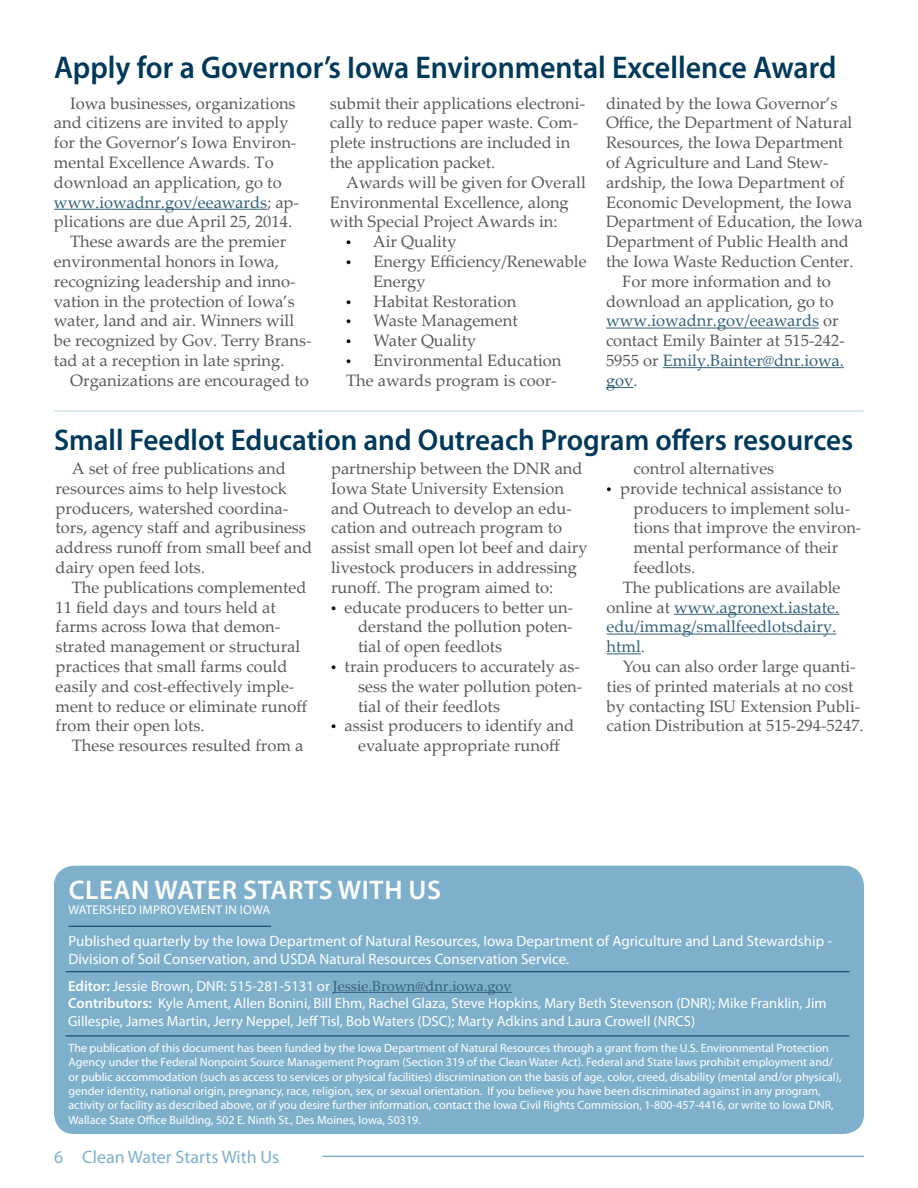
<style>
.page{position:relative;width:918px;height:1188px;background:#fff}
.page>*{position:absolute;margin:0;border:0;box-sizing:border-box;transform-origin:0 0}
.t1{font:600 31.5px "Myriad Pro";color:#00395a;scale:.95 1}
.t2{font:600 30px "Myriad Pro";color:#00395a}
.t3{font:600 27px "Myriad Pro";letter-spacing:.02em;color:#fff}
.t4{font:18px "Myriad Pro";color:#7eb0cc}
.t5{font:16.5px/19.8px "Palatino Linotype";color:#58595b}
.t6{font:16.5px "Palatino Linotype";color:#33617b}
.t7{font:15px/18px "Myriad Pro";color:#fff}
.t8{font:14.7px "Myriad Pro";color:#fff}
.t9{font:14.7px "Palatino Linotype";color:#33617b}
.t10{font:12.75px "Myriad Pro";letter-spacing:.02em;color:#fff}
.t11{font:12px/14.4px "Myriad Pro";color:#fff}
.s1{color:#58595b}
.s2{font-family:"Myriad Pro";font-size:18px;color:#000}
.s3{font-weight:600}
.s4{font-family:"Myriad Pro";color:#fff}
</style>
<div class="page">
<hr style="left:322px;top:1156px;width:542px;height:1px;background:#7eb0cc">
<div style="left:54px;top:866px;width:810px;height:268px;background:#7eb0cc;border-radius:20px"></div>
<hr style="left:68px;top:926px;width:203px;height:1px;background:#00395a">
<hr style="left:333px;top:992px;width:179px;height:1px;background:#33617b">
<hr style="left:66px;top:971px;width:783px;height:1px;background:#00395a">
<hr style="left:66px;top:1036px;width:783px;height:1px;background:#00395a">
<hr style="left:54px;top:209px;width:213px;height:1px;background:#33617b">
<hr style="left:606px;top:328px;width:213px;height:1px;background:#33617b">
<hr style="left:663px;top:367px;width:181px;height:1px;background:#33617b">
<svg style="left:606px;top:387px;width:28px;height:1px"></svg>
<hr style="left:54px;top:410px;width:810px;height:2px;background:#bfd8e6">
<hr style="left:674px;top:614px;width:165px;height:1px;background:#33617b">
<hr style="left:607px;top:634px;width:229px;height:1px;background:#33617b">
<hr style="left:607px;top:653px;width:34px;height:1px;background:#33617b">
<h1 class="t1" style="left:54px;top:47px;width:825px">Apply for a Governor’s Iowa Environmental Excellence Award</h1>
<p class="t5" style="left:70px;top:92px;width:227px">Iowa businesses, organizations</p>
<p class="t5" style="left:54px;top:112px;width:236px">and citizens are invited to apply</p>
<p class="t5" style="left:54px;top:132px;width:244px">for the Governor’s Iowa Environ-</p>
<p class="t5" style="left:54px;top:152px;width:221px">mental Excellence Awards. To</p>
<p class="t5" style="left:54px;top:172px;width:229px">download an application, go to</p>
<p class="t6" style="left:54px;top:190px;width:247px">www.iowadnr.gov/eeawards<span class="s1">; ap-</span></p>
<p class="t5" style="left:54px;top:211px;width:240px">plications are due April 25, 2014.</p>
<p class="t5" style="left:70px;top:231px;width:218px">These awards are the premier</p>
<p class="t5" style="left:54px;top:251px;width:227px">environmental honors in Iowa,</p>
<p class="t5" style="left:54px;top:271px;width:243px">recognizing leadership and inno-</p>
<p class="t5" style="left:54px;top:290px;width:242px">vation in the protection of Iowa’s</p>
<p class="t5" style="left:54px;top:310px;width:242px">water, land and air. Winners will</p>
<p class="t5" style="left:54px;top:330px;width:259px">be recognized by Gov. Terry Brans-</p>
<p class="t5" style="left:54px;top:350px;width:232px">tad at a reception in late spring.</p>
<p class="t5" style="left:70px;top:370px;width:240px">Organizations are encouraged to</p>
<p class="t5" style="left:330px;top:92px;width:257px">submit their applications electroni&shy;cally to reduce paper waste. Com&shy;plete instructions are included in the application packet.</p>
<p class="t5" style="left:330px;top:172px;width:257px;text-indent:16px">Awards will be given for Overall<br>Environmental Excellence, along with Special Project Awards in:</p>
<p class="t5" style="left:346px;top:231px;width:112px"><span class="s2">•</span> Air Quality</p>
<p class="t5" style="left:373px;top:251px;width:215px;text-indent:-27px"><span class="s2">•</span> Energy Efficiency/Renewable<br>Energy</p>
<p class="t5" style="left:346px;top:290px;width:172px"><span class="s2">•</span> Habitat Restoration</p>
<p class="t5" style="left:346px;top:310px;width:173px"><span class="s2">•</span> Waste Management</p>
<p class="t5" style="left:346px;top:330px;width:132px"><span class="s2">•</span> Water Quality</p>
<p class="t5" style="left:346px;top:350px;width:217px"><span class="s2">•</span> Environmental Education<br>The awards program is coor-</p>
<p class="t5" style="left:606px;top:92px;width:233px">dinated by the Iowa Governor’s</p>
<p class="t5" style="left:606px;top:112px;width:248px">Office, the Department of Natural</p>
<p class="t5" style="left:606px;top:132px;width:239px">Resources, the Iowa Department</p>
<p class="t5" style="left:606px;top:152px;width:224px">of Agriculture and Land Stew-</p>
<p class="t5" style="left:606px;top:172px;width:240px">ardship, the Iowa Department of</p>
<p class="t5" style="left:606px;top:191px;width:248px">Economic Development, the Iowa</p>
<p class="t5" style="left:606px;top:211px;width:258px">Department of Education, the Iowa</p>
<p class="t5" style="left:606px;top:231px;width:244px">Department of Public Health and</p>
<p class="t5" style="left:606px;top:251px;width:249px">the Iowa Waste Reduction Center.</p>
<p class="t5" style="left:622px;top:271px;width:210px">For more information and to</p>
<p class="t5" style="left:606px;top:290px;width:229px">download an application, go to</p>
<p class="t6" style="left:606px;top:309px;width:234px">www.iowadnr.gov/eeawards <span class="s1">or</span></p>
<p class="t5" style="left:606px;top:330px;width:240px">contact Emily Bainter at 515-242-</p>
<p class="t6" style="left:606px;top:349px;width:239px"><span class="s1">5955 or</span> Emily.Bainter@dnr.iowa.</p>
<p class="t6" style="left:606px;top:368px;width:33px">gov<span class="s1">.</span></p>
<h2 class="t2" style="left:54px;top:421px;width:801px">Small Feedlot Education and Outreach Program offers resources</h2>
<p class="t5" style="left:56px;top:458px;width:258px;text-indent:16px">A set of free publications and resources aims to help livestock producers, watershed coordina&shy;tors, agency staff and agribusiness address runoff from small beef and dairy open feed lots.</p>
<p class="t5" style="left:56px;top:577px;width:253px;text-indent:16px">The publications complemented<br>11 field days and tours held at farms across Iowa that demon&shy;strated management or structural practices that small farms could easily and cost-effectively imple&shy;ment to reduce or eliminate runoff from their open lots.</p>
<p class="t5" style="left:72px;top:735px;width:233px">These resources resulted from a</p>
<p class="t5" style="left:331px;top:458px;width:258px">partnership between the DNR and<br>Iowa State University Extension and Outreach to develop an edu&shy;cation and outreach program to assist small open lot beef and dairy livestock producers in addressing runoff. The program aimed to:</p>
<p class="t5" style="left:358px;top:596px;width:217px;text-align:justify;text-indent:-27px"><span class="s2">•</span> educate producers to better un&shy;derstand the pollution poten&shy;tial of open feedlots</p>
<p class="t5" style="left:358px;top:656px;width:226px;text-indent:-27px"><span class="s2">•</span> train producers to accurately as&shy;sess the water pollution poten&shy;tial of their feedlots</p>
<p class="t5" style="left:358px;top:715px;width:218px;text-indent:-27px"><span class="s2">•</span> assist producers to identify and evaluate appropriate runoff</p>
<p class="t5" style="left:634px;top:458px;width:142px">control alternatives</p>
<p class="t5" style="left:607px;top:478px;width:237px"><span class="s2">•</span> provide technical assistance to</p>
<p class="t5" style="left:634px;top:497px;width:218px">producers to implement solu-</p>
<p class="t5" style="left:634px;top:517px;width:229px">tions that improve the environ-</p>
<p class="t5" style="left:634px;top:537px;width:206px">mental performance of their</p>
<p class="t5" style="left:634px;top:557px;width:63px">feedlots.</p>
<p class="t5" style="left:623px;top:577px;width:219px">The publications are available</p>
<p class="t6" style="left:607px;top:595px;width:234px"><span class="s1">online at</span> www.agronext.iastate.</p>
<p class="t6" style="left:607px;top:615px;width:231px">edu/immag/smallfeedlotsdairy.</p>
<p class="t6" style="left:607px;top:635px;width:40px">html<span class="s1">.</span></p>
<p class="t5" style="left:623px;top:656px;width:234px">You can also order large quanti-</p>
<p class="t5" style="left:607px;top:676px;width:248px">ties of printed materials at no cost</p>
<p class="t5" style="left:607px;top:695px;width:255px">by contacting ISU Extension Publi-</p>
<p class="t5" style="left:607px;top:715px;width:259px">cation Distribution at 515-294-5247.</p>
<h3 class="t3" style="left:69px;top:872px;width:47px">Clean</h3>
<h3 class="t3" style="left:155px;top:872px;width:39px">Water</h3>
<h3 class="t3" style="left:243px;top:872px;width:31px">Starts</h3>
<h3 class="t3" style="left:338px;top:872px;width:38px">With</h3>
<h3 class="t3" style="left:409px;top:872px;width:31px">Us</h3>
<p class="t10" style="left:69px;top:902px;width:203px">watershed improvement in Iowa</p>
<p class="t7" style="left:68px;top:932px;width:765px">Published quarterly by the Iowa Department of Natural Resources, Iowa Department of Agriculture and Land Stewardship -<br>Division of Soil Conservation, and USDA</p>
<p class="t7" style="left:320px;top:950px;width:251px">Natural Resources Conservation Service.</p>
<p class="t8" style="left:68px;top:977px;width:138px"><span class="s3">Editor:</span> Jessie Brown, DNR</p>
<p class="t9" style="left:224px;top:975px;width:289px"><span class="s4">: 515-281-5131 or</span> Jessie.Brown@dnr.iowa.gov</p>
<p class="t8" style="left:68px;top:994px;width:623px"><span class="s3">Contributors:</span> Kyle Ament, Allen Bonini, Bill Ehm, Rachel Glaza, Steve Hopkins, Mary Beth Stevenson (DNR</p>
<p class="t8" style="left:708px;top:994px;width:120px">); Mike Franklin, Jim</p>
<p class="t8" style="left:68px;top:1012px;width:599px">Gillespie, James Martin, Jerry Neppel, Jeff Tisl, Bob Waters (DSC); Marty Adkins and Laura Crowell (NRCS</p>
<p class="t8" style="left:691px;top:1012px;width:6px">)</p>
<p class="t11" style="left:68px;top:1040px;width:775px">The publication of this document has been funded by the Iowa Department of Natural Resources through a grant from the U.S. Environmental Protection Agency under the Federal Nonpoint Source Management Program (Section 319 of the Clean Water Act). Federal and State laws prohibit employment and/ or public accommodation (such as access to services or physical facilities) discrimination on the basis of age, color, creed, disability (mental and/or physical), gender identity, national origin, pregnancy, race, religion, sex, or sexual orientation. If you believe you have been discriminated against in any program, activity or facility as described above, or if you desire further information, contact the Iowa Civil Rights Commission, 1-800-457-4416, or write to Iowa DNR</p>
<p class="t11" style="left:831px;top:1098px;width:4px">,</p>
<p class="t11" style="left:68px;top:1112px;width:354px">Wallace State Office Building, 502 E. N inth St., Des Moines, Iowa, 50319.</p>
<p class="t4" style="left:54px;top:1146px;width:227px">6 Clean Water Starts With Us</p>
</div>
